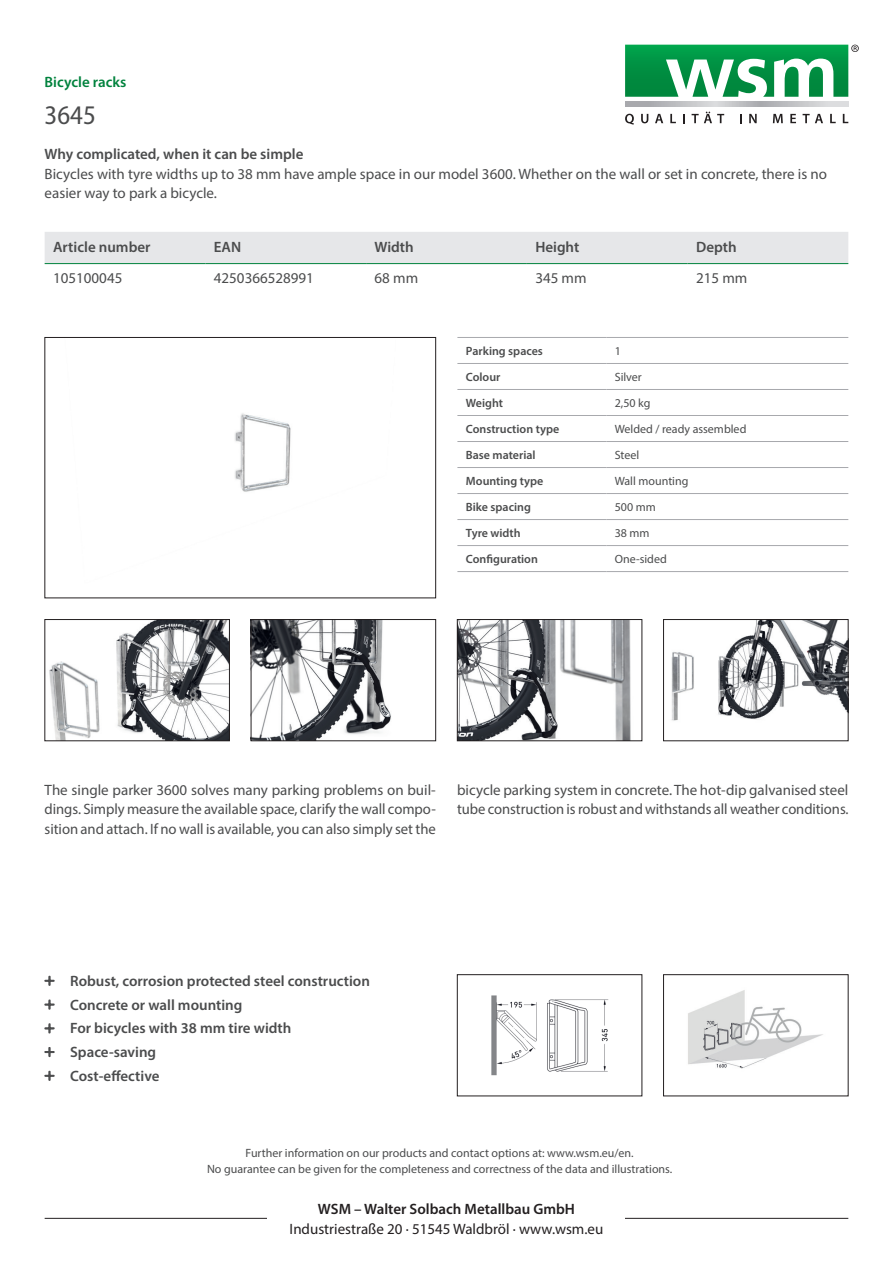
<style>
.page{position:relative;width:893px;height:1263px;background:#fff}
.page>*{position:absolute;margin:0;border:0;box-sizing:border-box;transform-origin:0 0}
.t1{font:semi-condensed 27px "Myriad Pro";color:#4b4c4d}
.t2{font:15px/19.5px "Myriad Pro";color:#4b4c4d}
.t3{font:600 15px/23.7px "Myriad Pro";color:#4b4c4d}
.t4{font:15px "Myriad Pro";color:#231f20}
.t5{font:600 15px "Myriad Pro";color:#231f20}
.t6{font:600 15px "Myriad Pro";color:#00823d}
.t7{font:12px/16.5px "Myriad Pro";color:#4b4c4d;text-align:center}
.t8{font:600 12px "Myriad Pro";color:#4b4c4d}
</style>
<div class="page">
<img style="left:234px;top:413px;width:57px;height:79px">
<div style="left:45px;top:337px;width:391px;height:261px;border:1px solid #231f20"></div>
<img style="left:49px;top:621px;width:179px;height:118px">
<div style="left:45px;top:619px;width:185px;height:122px;border:1px solid #231f20"></div>
<img style="left:253px;top:621px;width:138px;height:118px">
<div style="left:251px;top:619px;width:185px;height:122px;border:1px solid #231f20"></div>
<img style="left:671px;top:621px;width:175px;height:100px">
<div style="left:663px;top:619px;width:185px;height:122px;border:1px solid #231f20"></div>
<img style="left:459px;top:621px;width:172px;height:118px">
<div style="left:457px;top:619px;width:185px;height:122px;border:1px solid #231f20"></div>
<div style="left:45px;top:232px;width:803px;height:31px;background:#e6e7e9"></div>
<hr style="left:45px;top:263px;width:160px;height:1px;background:#00823d">
<hr style="left:205px;top:263px;width:161px;height:1px;background:#00823d">
<hr style="left:366px;top:263px;width:161px;height:1px;background:#00823d">
<hr style="left:527px;top:263px;width:161px;height:1px;background:#00823d">
<hr style="left:688px;top:263px;width:160px;height:1px;background:#00823d">
<img style="left:688px;top:990px;width:135px;height:79px">
<div style="left:663px;top:974px;width:185px;height:122px;border:1px solid #231f20"></div>
<img style="left:491px;top:995px;width:118px;height:81px">
<div style="left:457px;top:974px;width:185px;height:122px;border:1px solid #231f20"></div>
<hr style="left:457px;top:337px;width:149px;height:1px;background:#a8a9ad">
<hr style="left:606px;top:337px;width:242px;height:1px;background:#a8a9ad">
<hr style="left:457px;top:363px;width:149px;height:1px;background:#a8a9ad">
<hr style="left:606px;top:363px;width:242px;height:1px;background:#a8a9ad">
<hr style="left:457px;top:389px;width:149px;height:1px;background:#a8a9ad">
<hr style="left:606px;top:389px;width:242px;height:1px;background:#a8a9ad">
<hr style="left:457px;top:415px;width:149px;height:1px;background:#a8a9ad">
<hr style="left:606px;top:415px;width:242px;height:1px;background:#a8a9ad">
<hr style="left:457px;top:441px;width:149px;height:1px;background:#a8a9ad">
<hr style="left:606px;top:441px;width:242px;height:1px;background:#a8a9ad">
<hr style="left:457px;top:467px;width:149px;height:1px;background:#a8a9ad">
<hr style="left:606px;top:467px;width:242px;height:1px;background:#a8a9ad">
<hr style="left:457px;top:493px;width:149px;height:1px;background:#a8a9ad">
<hr style="left:606px;top:493px;width:242px;height:1px;background:#a8a9ad">
<hr style="left:457px;top:519px;width:149px;height:1px;background:#a8a9ad">
<hr style="left:606px;top:519px;width:242px;height:1px;background:#a8a9ad">
<hr style="left:457px;top:545px;width:149px;height:1px;background:#a8a9ad">
<hr style="left:606px;top:545px;width:242px;height:1px;background:#a8a9ad">
<hr style="left:457px;top:571px;width:149px;height:1px;background:#a8a9ad">
<hr style="left:606px;top:571px;width:242px;height:1px;background:#a8a9ad">
<hr style="left:45px;top:1218px;width:803px;height:1px;background:#231f20">
<svg style="left:625px;top:114px;width:9px;height:11px"></svg>
<svg style="left:641px;top:114px;width:7px;height:9px"></svg>
<svg style="left:655px;top:114px;width:8px;height:9px"></svg>
<svg style="left:670px;top:114px;width:6px;height:9px"></svg>
<svg style="left:683px;top:114px;width:2px;height:9px"></svg>
<svg style="left:692px;top:112px;width:32px;height:11px"></svg>
<svg style="left:749px;top:114px;width:8px;height:9px"></svg>
<svg style="left:773px;top:114px;width:10px;height:9px"></svg>
<svg style="left:790px;top:114px;width:6px;height:9px"></svg>
<svg style="left:803px;top:114px;width:20px;height:9px"></svg>
<svg style="left:830px;top:114px;width:6px;height:9px"></svg>
<svg style="left:843px;top:114px;width:5px;height:9px"></svg>
<hr style="left:625px;top:106px;width:223px;height:1px;background:#636366">
<svg style="left:625px;top:102px;width:223px;height:4px"></svg>
<svg style="left:625px;top:45px;width:234px;height:52px"></svg>
<div style="left:268px;top:1203px;width:357px;height:30px;background:#fff"></div>
<p class="t6" style="left:45px;top:72px;width:83px">Bicycle racks</p>
<h1 class="t1" style="left:45px;top:99px;width:53px">3645</h1>
<p class="t3" style="left:45px;top:142px;width:260px">Why complicated, when it can be simple</p>
<p class="t2" style="left:45px;top:164px;width:784px">Bicycles with tyre widths up to 38 mm have ample space in our model 3600. Whether on the wall or set in concrete, there is no easier way to park a bicycle.</p>
<p class="t3" style="left:53px;top:234px;width:99px">Article number</p>
<p class="t3" style="left:214px;top:234px;width:29px">EAN</p>
<p class="t3" style="left:375px;top:234px;width:41px">Width</p>
<p class="t3" style="left:535px;top:234px;width:46px">Height</p>
<p class="t3" style="left:696px;top:234px;width:42px">Depth</p>
<p class="t2" style="left:53px;top:268px;width:71px">105100045</p>
<p class="t2" style="left:214px;top:268px;width:102px">4250366528991</p>
<p class="t2" style="left:375px;top:268px;width:45px">68 mm</p>
<p class="t2" style="left:535px;top:268px;width:53px">345 mm</p>
<p class="t2" style="left:696px;top:268px;width:53px">215 mm</p>
<p class="t8" style="left:466px;top:343px;width:78px">Parking spaces</p>
<p class="t7" style="left:615px;top:342px;width:8px">1</p>
<p class="t8" style="left:466px;top:369px;width:36px">Colour</p>
<p class="t7" style="left:615px;top:368px;width:29px">Silver</p>
<p class="t8" style="left:466px;top:395px;width:39px">Weight</p>
<p class="t7" style="left:615px;top:394px;width:37px">2,50 kg</p>
<p class="t8" style="left:466px;top:421px;width:95px">Construction type</p>
<p class="t7" style="left:615px;top:420px;width:133px">Welded / ready assembled</p>
<p class="t8" style="left:466px;top:447px;width:71px">Base material</p>
<p class="t7" style="left:615px;top:446px;width:26px">Steel</p>
<p class="t8" style="left:466px;top:473px;width:79px">Mounting type</p>
<p class="t7" style="left:615px;top:472px;width:75px">Wall mounting</p>
<p class="t8" style="left:466px;top:499px;width:67px">Bike spacing</p>
<p class="t7" style="left:615px;top:498px;width:43px">500 mm</p>
<p class="t8" style="left:466px;top:525px;width:56px">Tyre width</p>
<p class="t7" style="left:615px;top:524px;width:36px">38 mm</p>
<p class="t8" style="left:466px;top:551px;width:74px">Configuration</p>
<p class="t7" style="left:615px;top:550px;width:54px">One-sided</p>
<p class="t2" style="left:45px;top:780px;width:393px;text-align:justify">The single parker 3600 solves many parking problems on buil&shy;dings. Simply measure the available space, clarify the wall compo&shy;sition and attach. If no wall is available, you can also simply set the</p>
<p class="t2" style="left:457px;top:780px;width:393px">bicycle parking system in concrete. The hot-dip galvanised steel tube construction is robust and withstands all weather conditions.</p>
<p class="t3" style="left:70px;top:968px;width:301px">Robust, corrosion protected steel construction<br>Concrete or wall mounting<br>For bicycles with 38 mm tire width<br>Space-saving<br>Cost-effective</p>
<p class="t7" style="left:207px;top:1144px;width:467px">Further information on our products and contact options at: www.wsm.eu/en.<br>No guarantee can be given for the completeness and correctness of the data and illustrations.</p>
<p class="t5" style="left:318px;top:1199px;width:259px">WSM – Walter Solbach Metallbau GmbH</p>
<p class="t4" style="left:290px;top:1219px;width:315px">Industriestraße 20 · 51545 Waldbröl · www.wsm.eu</p>
</div>
